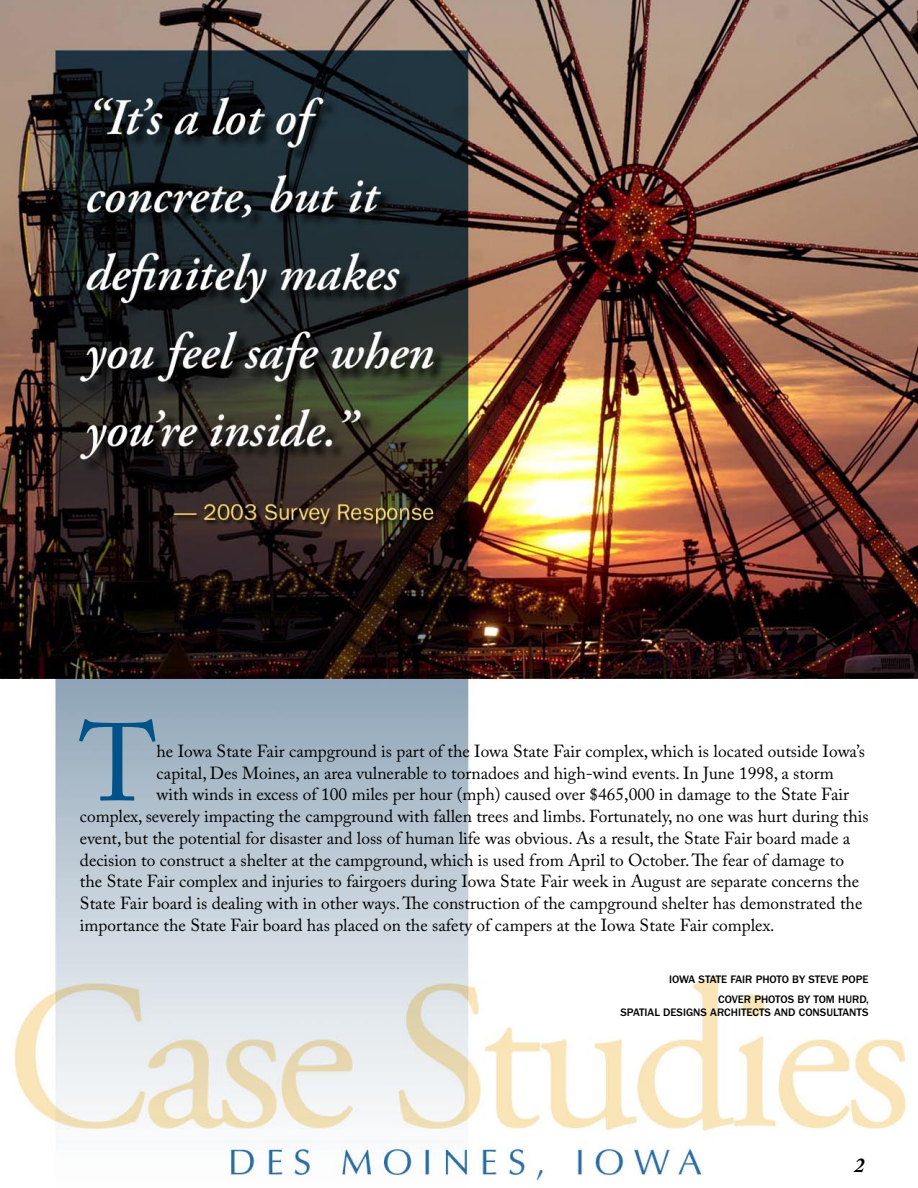
<style>
.page{position:relative;width:918px;height:1188px;background:#fff}
.page>*{position:absolute;margin:0;border:0;box-sizing:border-box;transform-origin:0 0}
.Caslon11_3_14{font:109.2px "Adobe Caslon Pro";color:#005288}
.Caslon11_3_14-2{font:17.4px "Adobe Caslon Pro";color:#000}
.credits{font:500 11.25px/13.5px "ITC Franklin Gothic Std";color:#000;text-align:right}
</style>
<div class="page">
<img style="left:0;top:0;width:918px;height:1181px">
<svg style="left:854px;top:1158px;width:11px;height:14px"></svg>
<p class="Caslon11_3_14" style="left:80px;top:699px;width:78px">T</p>
<p class="Caslon11_3_14-2" style="left:157px;top:741px;width:710px">he Iowa State Fair campground is part of the Iowa State Fair complex, which is located outside Iowa’s</p>
<p class="Caslon11_3_14-2" style="left:157px;top:762px;width:679px">capital, Des Moines, an area vulnerable to tornadoes and high-wind events. In June 1998, a storm</p>
<p class="Caslon11_3_14-2" style="left:157px;top:784px;width:694px">with winds in excess of 100 miles per hour (mph) caused over $465,000 in damage to the State Fair</p>
<p class="Caslon11_3_14-2" style="left:80px;top:806px;width:790px">complex, severely impacting the campground with fallen trees and limbs. Fortunately, no one was hurt during this</p>
<p class="Caslon11_3_14-2" style="left:80px;top:828px;width:772px">event, but the potential for disaster and loss of human life was obvious. As a result, the State Fair board made a</p>
<p class="Caslon11_3_14-2" style="left:80px;top:849px;width:766px">decision to construct a shelter at the campground, which is used from April to October. The fear of damage to</p>
<p class="Caslon11_3_14-2" style="left:80px;top:871px;width:781px">the State Fair complex and injuries to fairgoers during Iowa State Fair week in August are separate concerns the</p>
<p class="Caslon11_3_14-2" style="left:80px;top:893px;width:784px">State Fair board is dealing with in other ways. The construction of the campground shelter has demonstrated the</p>
<p class="Caslon11_3_14-2" style="left:80px;top:915px;width:696px">importance the State Fair board has placed on the safety of campers at the Iowa State Fair complex.</p>
<p class="credits" style="left:669px;top:972px;width:201px">IOWA STATE FAIR PHOTO BY STEVE POPE</p>
<p class="credits" style="left:620px;top:993px;width:250px">COVER PHOTOS BY TOM HURD,<br>SPATIAL DESI GNS ARCHITECTS AND CONSULTANTS</p>
</div>
